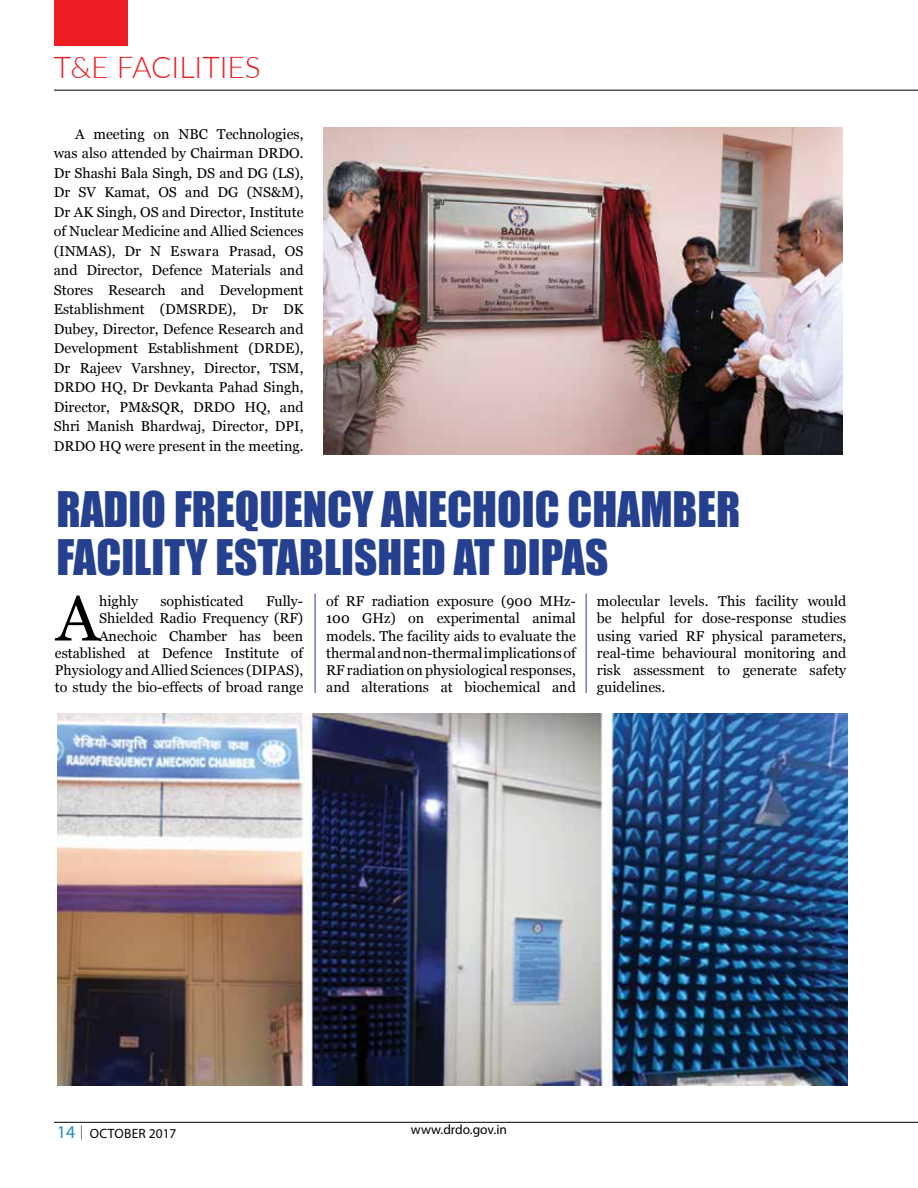
<style>
.page{position:relative;width:918px;height:1188px;background:#fff}
.page>*{position:absolute;margin:0;border:0;box-sizing:border-box;transform-origin:0 0}
.t1{font:64.05px "Georgia";color:#000}
.t2{font:45px/48px "Impact";color:#25408f}
.t3{font:300 30px "Lato";color:#ed1d24}
.t4{font:18px "Myriad Pro";color:#248bcb}
.t5{font:14.25px/19.5px "Georgia";color:#000;text-align:justify}
.t6{font:13.5px "Myriad Pro";color:#000}
.s1{font-size:13.5px;color:#000}
</style>
<div class="page">
<hr style="left:54px;top:90px;width:864px;height:1px;background:#000">
<div style="left:54px;top:0;width:74px;height:46px;background:#ed1d24"></div>
<hr style="left:54px;top:1122px;width:864px;height:1px;background:#000">
<svg style="left:81px;top:1125px;width:1px;height:15px"></svg>
<img style="left:58px;top:713px;width:789px;height:373px">
<hr style="left:315px;top:594px;width:1px;height:99px;background:#25408f">
<hr style="left:586px;top:594px;width:1px;height:99px;background:#25408f">
<img style="left:324px;top:127px;width:519px;height:328px">
<h3 class="t3" style="left:54px;top:46px;width:209px">T&amp;E FACI LITI ES</h3>
<p class="t5" style="left:54px;top:124px;width:251px;text-indent:21px">A meeting on NBC Technologies, was also attended by Chairman DRDO.<br>Dr Shashi Bala Singh, DS and DG (LS), Dr SV Kamat, OS and DG (NS&amp;M), Dr AK Singh, OS and Director, Institute of Nuclear Medicine and Allied Sciences (INMAS), Dr N Eswara Prasad, OS and Director, Defence Materials and Stores Research and Development Establishment (DMSRDE), Dr DK Dubey, Director, Defence Research and Development Establishment (DRDE), Dr Rajeev Varshney, Director, TSM, DRDO HQ, Dr Devkanta Pahad Singh, Director, PM&amp;SQR, DRDO HQ, and Shri Manish Bhardwaj, Director, DPI, DRDO HQ were present in the meeting.</p>
<h2 class="t2" style="left:57px;top:484px;width:677px">RADIO FREQUENCY ANECHOIC CHAMBER<br>FACILITY ESTABLISHED AT DIPAS</h2>
<h1 class="t1" style="left:56px;top:582px;width:44px">A</h1>
<p class="t5" style="left:99px;top:591px;width:41px">highly</p>
<p class="t5" style="left:160px;top:591px;width:85px">sophisticated</p>
<p class="t5" style="left:55px;top:592px;width:250px;line-height:17.2px;text-align:right">Fully-<br>Shielded Radio Frequency (RF)<br>Anechoic Chamber has been established at Defence Institute of<br>Physiology and Allied Sciences (DIPAS), to study the bio-effects of broad range</p>
<p class="t5" style="left:326px;top:592px;width:251px;line-height:17.2px">of RF radiation exposure (900 MHz-100 GHz) on experimental animal models. The facility aids to evaluate the thermal and non-thermal implications of RF radiation on physiological responses, and alterations at biochemical and</p>
<p class="t5" style="left:597px;top:592px;width:251px;line-height:17.2px">molecular levels. This facility would be helpful for dose-response studies using varied RF physical parameters, real-time behavioural monitoring and risk assessment to generate safety guidelines.</p>
<p class="t4" style="left:57px;top:1121px;width:43px">14 <span class="s1">OC</span></p>
<p class="t6" style="left:411px;top:1121px;width:98px">www.drdo.gov.in</p>
<p class="t6" style="left:108px;top:1125px;width:70px">TOBER 2017</p>
</div>
